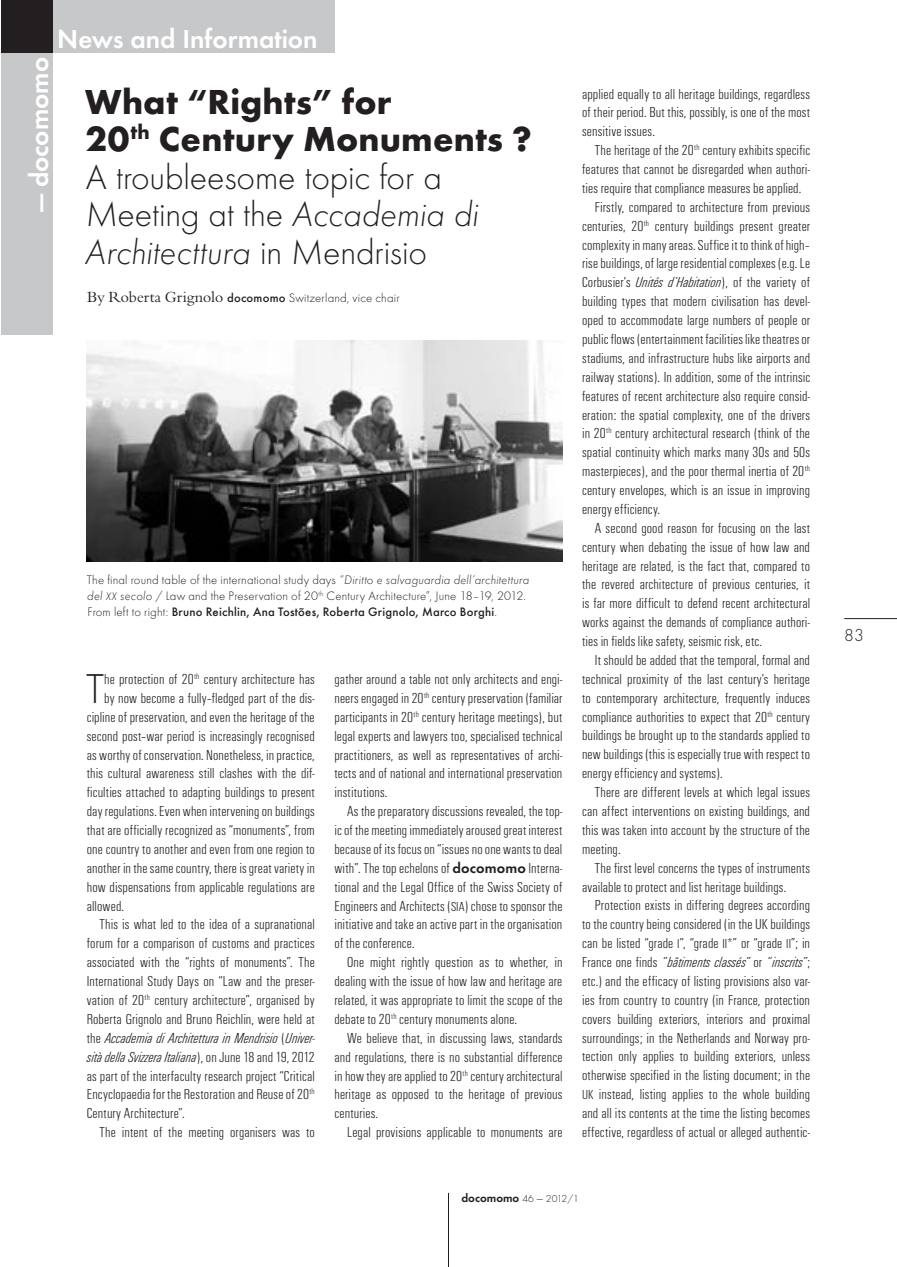
<style>
.page{position:relative;width:897px;height:1267px;background:#fff}
.page>*{position:absolute;margin:0;border:0;box-sizing:border-box;transform-origin:0 0}
.doco_3_columnas{font:300 43.35px "Futura T";color:#231f20}
.doco_resum{font:300 36px/37.5px "Futura T";letter-spacing:-.005em;color:#231f20}
.doco_resum-2{font:700 36px/37.5px "Futura T";letter-spacing:.005em;color:#231f20}
.t1{font:600 27px "Futura T";color:#fff}
.t2{font:300 18px "Futura T";color:#231f20}
.doco_3_columnas-2{font:300 condensed 15px/18.9px "Unitus T";letter-spacing:.01em;color:#231f20;text-align:justify}
.doco_3_columnas_peus{font:300 12.75px/15.8px "Futura T";letter-spacing:.015em;color:#231f20}
.t3{font:600 12px "Futura T";color:#231f20}
.s1{font-style:italic}
.s2{font-family:"Bemtus T";font-weight:400;font-size:15px}
.s3{font-weight:500}
.s4{font-style:italic;font-size:11.25px}
.s5{font-family:"Futura T";font-weight:600;font-stretch:normal}
.s6{font-size:13.5px}
.s7{font-weight:300;font-size:10.5px}
.s8{font-weight:300}
</style>
<div class="page">
<hr style="left:844px;top:618px;width:52px;height:1px;background:#231f20">
<hr style="left:448px;top:1192px;width:1px;height:74px;background:#231f20">
<div style="left:2px;top:0;width:51px;height:334px;background:#c7c8ca"></div>
<div style="left:2px;top:0;width:332px;height:53px;background:#c7c8ca"></div>
<div style="left:2px;top:0;width:51px;height:53px;background:#231f20"></div>
<img style="left:87px;top:340px;width:475px;height:221px">
<h3 class="t1" style="left:23px;top:212px;width:157px;rotate:-90deg">— docomomo</h3>
<h3 class="t1" style="left:57px;top:23px;width:262px">News and Information</h3>
<p class="doco_resum-2" style="left:85px;top:83px;width:448px">What “Rights” for<br>20<sup>th</sup> Century Monuments ?</p>
<p class="doco_resum" style="left:85px;top:158px;width:395px">A troubleesome topic for a<br>Meeting at the <span class="s1">Accademia di<br>Architecttura</span> in Mendrisio</p>
<p class="doco_3_columnas_peus" style="left:87px;top:289px;width:314px"><span class="s2">By Roberta Grignolo</span> <span class="s3">docomomo</span> Switzerland, vice chair</p>
<h3 class="t1" style="left:57px;top:23px;width:230px">Conservation Issues</h3>
<p class="doco_3_columnas_peus" style="left:87px;top:572px;width:444px">The final round table of the international study days <span class="s1">“Diritto e salvaguardia dell’architettura del</span> <span class="s4">XX</span> <span class="s1">secolo</span> / Law and the Preservation of 20<sup>th</sup> Century Architecture”, June 18–19, 2012.<br>From left to right: <span class="s3">Bruno Reichlin, Ana Tostões, Roberta Grignolo, Marco Borghi</span>.</p>
<p class="doco_3_columnas" style="left:86px;top:663px;width:19px">T</p>
<p class="doco_3_columnas-2" style="left:104px;top:669px;width:212px">he protection of 20<sup>th</sup> century architecture has</p>
<p class="doco_3_columnas-2" style="left:104px;top:688px;width:212px">by now become a fully–fledged part of the dis-</p>
<p class="doco_3_columnas-2" style="left:87px;top:707px;width:229px">cipline of preservation, and even the heritage of the</p>
<p class="doco_3_columnas-2" style="left:87px;top:726px;width:229px">second post–war period is increasingly recognised</p>
<p class="doco_3_columnas-2" style="left:87px;top:744px;width:229px">as worthy of conservation. Nonetheless, in practice,</p>
<p class="doco_3_columnas-2" style="left:87px;top:763px;width:229px">this cultural awareness still clashes with the dif-</p>
<p class="doco_3_columnas-2" style="left:87px;top:782px;width:229px">ficulties attached to adapting buildings to present</p>
<p class="doco_3_columnas-2" style="left:87px;top:801px;width:229px">day regulations. Even when intervening on buildings</p>
<p class="doco_3_columnas-2" style="left:87px;top:820px;width:229px">that are officially recognized as “monuments”, from</p>
<p class="doco_3_columnas-2" style="left:87px;top:839px;width:229px">one country to another and even from one region to</p>
<p class="doco_3_columnas-2" style="left:87px;top:858px;width:229px">another in the same country, there is great variety in</p>
<p class="doco_3_columnas-2" style="left:87px;top:877px;width:229px">how dispensations from applicable regulations are</p>
<p class="doco_3_columnas-2" style="left:87px;top:895px;width:39px">allowed.</p>
<p class="doco_3_columnas-2" style="left:87px;top:914px;width:230px;text-indent:13px">This is what led to the idea of a supranational forum for a comparison of customs and practices associated with the “rights of monuments”. The International Study Days on “Law and the preser&shy;vation of 20<sup>th</sup> century architecture”, organised by Roberta Grignolo and Bruno Reichlin, were held at the <span class="s1">Accademia di Architettura in Mendrisio</span> (<span class="s1">Univer&shy;sità della Svizzera Italiana</span>), on June 18 and 19, 2012 as part of the interfaculty research project “Critical Encyclopaedia for the Restoration and Reuse of 20<sup>th </sup>Century Architecture”.</p>
<p class="doco_3_columnas-2" style="left:99px;top:1122px;width:217px">The intent of the meeting organisers was to</p>
<p class="doco_3_columnas-2" style="left:334px;top:669px;width:229px">gather around a table not only architects and engi&shy;neers engaged in 20<sup>th</sup> century preservation (familiar participants in 20<sup>th</sup> century heritage meetings), but legal experts and lawyers too, specialised technical practitioners, as well as representatives of archi&shy;tects and of national and international preservation institutions.</p>
<p class="doco_3_columnas-2" style="left:334px;top:801px;width:229px;text-indent:13px">As the preparatory discussions revealed, the top&shy;ic of the meeting immediately aroused great interest because of its focus on “issues no one wants to deal with”. The top echelons of <span class="s5">docomomo</span> Interna&shy;tional and the Legal Office of the Swiss Society of Engineers and Architects (<span class="s6">SIA</span>) chose to sponsor the initiative and take an active part in the organisation of the conference.</p>
<p class="doco_3_columnas-2" style="left:334px;top:952px;width:229px;text-indent:13px">One might rightly question as to whether, in dealing with the issue of how law and heritage are related, it was appropriate to limit the scope of the debate to 20<sup>th</sup> century monuments alone.</p>
<p class="doco_3_columnas-2" style="left:334px;top:1028px;width:229px;text-indent:13px">We believe that, in discussing laws, standards and regulations, there is no substantial difference in how they are applied to 20<sup>th</sup> century architectural heritage as opposed to the heritage of previous centuries.</p>
<p class="doco_3_columnas-2" style="left:347px;top:1122px;width:217px">Legal provisions applicable to monuments are</p>
<p class="doco_3_columnas-2" style="left:582px;top:84px;width:229px">applied equally to all heritage buildings, regardless of their period. But this, possibly, is one of the most sensitive issues.</p>
<p class="doco_3_columnas-2" style="left:582px;top:140px;width:229px;text-indent:13px">The heritage of the 20<sup>th</sup> century exhibits specific features that cannot be disregarded when authori&shy;ties require that compliance measures be applied.</p>
<p class="doco_3_columnas-2" style="left:582px;top:197px;width:229px;text-indent:13px">Firstly, compared to architecture from previous centuries, 20<sup>th</sup> century buildings present greater complexity in many areas. Suffice it to think of high– rise buildings, of large residential complexes (e.g. Le Corbusier’s <span class="s1">Unités d’Habitation</span>), of the variety of building types that modern civilisation has devel&shy;oped to accommodate large numbers of people or public flows (entertainment facilities like theatres or stadiums, and infrastructure hubs like airports and railway stations). In addition, some of the intrinsic features of recent architecture also require consid&shy;eration: the spatial complexity, one of the drivers in 20<sup>th</sup> century architectural research (think of the spatial continuity which marks many 30s and 50s masterpieces), and the poor thermal inertia of 20<sup>th </sup>century envelopes, which is an issue in improving energy efficiency.</p>
<p class="doco_3_columnas-2" style="left:582px;top:518px;width:229px;text-indent:13px">A second good reason for focusing on the last century when debating the issue of how law and heritage are related, is the fact that, compared to the revered architecture of previous centuries, it is far more difficult to defend recent architectural works against the demands of compliance authori&shy;ties in fields like safety, seismic risk, etc.</p>
<p class="doco_3_columnas-2" style="left:582px;top:650px;width:229px;text-indent:13px">It should be added that the temporal, formal and technical proximity of the last century’s heritage to contemporary architecture, frequently induces compliance authorities to expect that 20<sup>th</sup> century buildings be brought up to the standards applied to new buildings (this is especially true with respect to energy efficiency and systems).</p>
<p class="doco_3_columnas-2" style="left:582px;top:782px;width:229px;text-indent:13px">There are different levels at which legal issues can affect interventions on existing buildings, and this was taken into account by the structure of the meeting.</p>
<p class="doco_3_columnas-2" style="left:582px;top:857px;width:229px;text-indent:13px">The first level concerns the types of instruments available to protect and list heritage buildings.</p>
<p class="doco_3_columnas-2" style="left:582px;top:895px;width:229px;text-indent:13px">Protection exists in differing degrees according to the country being considered (in the UK buildings can be listed “grade <span class="s6">I</span>”, “grade <span class="s6">II</span>*” or “grade <span class="s6">II</span>”; in France one finds <span class="s1">“bâtiments classés”</span> or <span class="s1">“inscrits”</span>; etc.) and the efficacy of listing provisions also var&shy;ies from country to country (in France, protection covers building exteriors, interiors and proximal surroundings; in the Netherlands and Norway pro&shy;tection only applies to building exteriors, unless otherwise specified in the listing document; in the <span class="s6">UK</span> instead, listing applies to the whole building and all its contents at the time the listing becomes effective, regardless of actual or alleged authentic-</p>
<p class="t3" style="left:461px;top:1190px;width:119px">docomomo <span class="s7">46</span> <span class="s8">—</span> <span class="s7">2012/1</span></p>
<p class="t2" style="left:844px;top:624px;width:21px">83</p>
</div>
